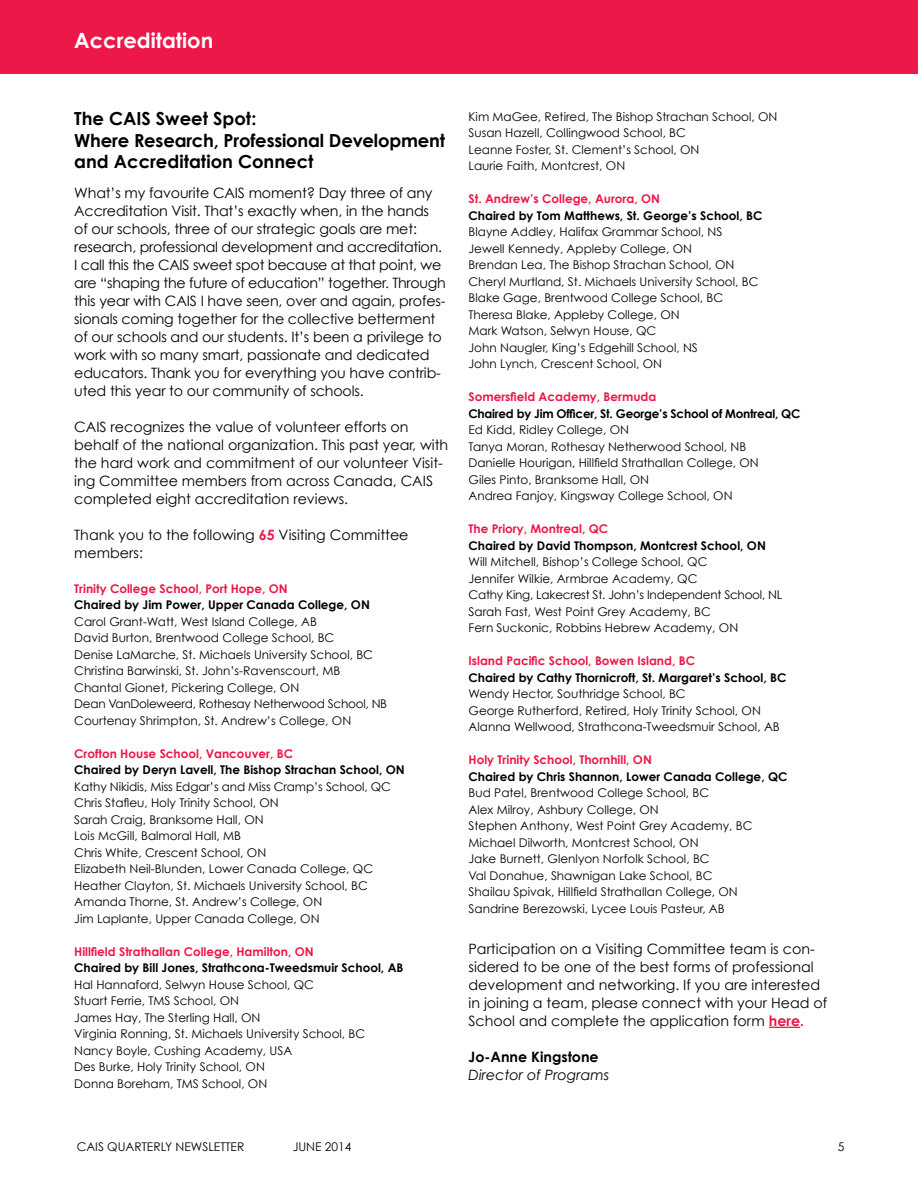
<style>
.page{position:relative;width:918px;height:1188px;background:#fff}
.page>*{position:absolute;margin:0;border:0;box-sizing:border-box;transform-origin:0 0}
.t1{font:700 21px "Century Gothic";color:#fff}
.t2{font:700 18px/21.6px "Century Gothic";letter-spacing:-.005em;color:#000}
.t3{font:14.25px/18px "Century Gothic";letter-spacing:-.01em;color:#000}
.t4{font:italic 14.25px "Century Gothic";color:#000}
.t5{font:700 14.25px "Century Gothic";color:#000}
.t6{font:12px/16.5px "Century Gothic";color:#000}
.t7{font:700 12px "Century Gothic";color:#000}
.t8{font:700 12px "Century Gothic";color:#ed1849}
.t9{font:700 12px "Century Gothic";letter-spacing:-.02em;color:#000}
.s1{font-weight:700;color:#ed1849}
</style>
<div class="page">
<hr style="left:769px;top:1027px;width:31px;height:1px;background:#ed1849">
<div style="left:0;top:0;width:918px;height:73px;background:#ed1849"></div>
<h1 class="t1" style="left:74px;top:27px;width:141px">Accreditation</h1>
<h2 class="t2" style="left:74px;top:107px;width:372px">The CAIS Sweet Spot:<br>Where Research, Professional Development and Accreditation Connect</h2>
<p class="t3" style="left:74px;top:184px;width:373px">What’s my favourite CAIS moment? Day three of any Accreditation Visit. That’s exactly when, in the hands of our schools, three of our strategic goals are met: research, professional development and accreditation.<br>I call this the CAIS sweet spot because at that point, we are “shaping the future of education” together. Through this year with CAIS I have seen, over and again, profes&shy;sionals coming together for the collective betterment of our schools and our students. It’s been a privilege to work with so many smart, passionate and dedicated educators. Thank you for everything you have contrib&shy;uted this year to our community of schools.</p>
<p class="t3" style="left:74px;top:418px;width:376px">CAIS recognizes the value of volunteer efforts on behalf of the national organization. This past year, with the hard work and commitment of our volunteer Visit&shy;ing Committee members from across Canada, CAIS completed eight accreditation reviews.</p>
<p class="t3" style="left:74px;top:526px;width:336px">Thank you to the following <span class="s1">65</span> Visiting Committee members:</p>
<p class="t8" style="left:74px;top:581px;width:215px">Trinity College School, Port Hope, ON</p>
<p class="t7" style="left:74px;top:597px;width:297px">Chaired by Jim Power, Upper Canada College, ON</p>
<p class="t6" style="left:74px;top:613px;width:314px">Carol Grant-Watt, West Island College, AB<br>David Burton, Brentwood College School, BC<br>Denise LaMarche, St. Michaels University School, BC Christina Barwinski, St. John’s-Ravenscourt, MB Chantal Gionet, Pickering College, ON<br>Dean VanDoleweerd, Rothesay Netherwood School, NB Courtenay Shrimpton, St. Andrew’s College, ON</p>
<p class="t8" style="left:74px;top:746px;width:220px">Crofton House School, Vancouver, BC</p>
<p class="t7" style="left:74px;top:762px;width:332px">Chaired by Deryn Lavell, The Bishop Strachan School, ON</p>
<p class="t6" style="left:74px;top:778px;width:318px">Kathy Nikidis, Miss Edgar’s and Miss Cramp’s School, QC Chris Stafleu, Holy Trinity School, ON<br>Sarah Craig, Branksome Hall, ON<br>Lois McGill, Balmoral Hall, MB<br>Chris White, Crescent School, ON<br>Elizabeth Neil-Blunden, Lower Canada College, QC Heather Clayton, St. Michaels University School, BC Amanda Thorne, St. Andrew’s College, ON<br>Jim Laplante, Upper Canada College, ON</p>
<p class="t8" style="left:74px;top:944px;width:241px">Hillfield Strathallan College, Hamilton, ON</p>
<p class="t7" style="left:74px;top:960px;width:331px">Chaired by Bill Jones, Strathcona-Tweedsmuir School, AB</p>
<p class="t6" style="left:74px;top:976px;width:293px">Hal Hannaford, Selwyn House School, QC<br>Stuart Ferrie, TMS School, ON<br>James Hay, The Sterling Hall, ON<br>Virginia Ronning, St. Michaels University School, BC Nancy Boyle, Cushing Academy, USA<br>Des Burke, Holy Trinity School, ON<br>Donna Boreham, TMS School, ON</p>
<p class="t6" style="left:469px;top:108px;width:310px">Kim MaGee, Retired, The Bishop Strachan School, ON Susan Hazell, Collingwood School, BC<br>Leanne Foster, St. Clement’s School, ON<br>Laurie Faith, Montcrest, ON</p>
<p class="t8" style="left:469px;top:191px;width:193px">St. Andrew’s College, Aurora, ON</p>
<p class="t7" style="left:469px;top:208px;width:295px">Chaired by Tom Matthews, St. George’s School, BC</p>
<p class="t6" style="left:469px;top:223px;width:292px">Blayne Addley, Halifax Grammar School, NS Jewell Kennedy, Appleby College, ON<br>Brendan Lea, The Bishop Strachan School, ON Cheryl Murtland, St. Michaels University School, BC Blake Gage, Brentwood College School, BC Theresa Blake, Appleby College, ON<br>Mark Watson, Selwyn House, QC<br>John Naugler, King’s Edgehill School, NS<br>John Lynch, Crescent School, ON</p>
<p class="t8" style="left:469px;top:389px;width:189px">Somersfield Academy, Bermuda</p>
<p class="t9" style="left:469px;top:406px;width:333px">Chaired by Jim Officer, St. George’s School of Montreal, QC</p>
<p class="t6" style="left:469px;top:421px;width:292px">Ed Kidd, Ridley College, ON<br>Tanya Moran, Rothesay Netherwood School, NB Danielle Hourigan, Hillfield Strathallan College, ON Giles Pinto, Branksome Hall, ON<br>Andrea Fanjoy, Kingsway College School, ON</p>
<p class="t8" style="left:469px;top:521px;width:141px">The Priory, Montreal, QC</p>
<p class="t7" style="left:469px;top:538px;width:299px">Chaired by David Thompson, Montcrest School, ON</p>
<p class="t6" style="left:469px;top:553px;width:315px">Will Mitchell, Bishop’s College School, QC<br>Jennifer Wilkie, Armbrae Academy, QC<br>Cathy King, Lakecrest St. John’s Independent School, NL Sarah Fast, West Point Grey Academy, BC<br>Fern Suckonic, Robbins Hebrew Academy, ON</p>
<p class="t8" style="left:469px;top:653px;width:228px">Island Pacific School, Bowen Island, BC</p>
<p class="t7" style="left:469px;top:670px;width:319px">Chaired by Cathy Thornicroft, St. Margaret’s School, BC</p>
<p class="t6" style="left:469px;top:685px;width:313px">Wendy Hector, Southridge School, BC<br>George Rutherford, Retired, Holy Trinity School, ON<br>Alanna Wellwood, Strathcona-Tweedsmuir School, AB</p>
<p class="t8" style="left:469px;top:752px;width:185px">Holy Trinity School, Thornhill, ON</p>
<p class="t7" style="left:469px;top:769px;width:320px">Chaired by Chris Shannon, Lower Canada College, QC</p>
<p class="t6" style="left:469px;top:784px;width:285px">Bud Patel, Brentwood College School, BC<br>Alex Milroy, Ashbury College, ON<br>Stephen Anthony, West Point Grey Academy, BC Michael Dilworth, Montcrest School, ON<br>Jake Burnett, Glenlyon Norfolk School, BC<br>Val Donahue, Shawnigan Lake School, BC Shailau Spivak, Hillfield Strathallan College, ON Sandrine Berezowski, Lycee Louis Pasteur, AB</p>
<p class="t3" style="left:469px;top:940px;width:360px">Participation on a Visiting Committee team is con&shy;sidered to be one of the best forms of professional development and networking. If you are interested in joining a team, please connect with your Head of School and complete the application form <span class="s1">here.</span></p>
<p class="t5" style="left:469px;top:1048px;width:132px">Jo-Anne Kingstone</p>
<p class="t4" style="left:469px;top:1066px;width:142px">Director of Programs</p>
<p class="t6" style="left:77px;top:1139px;width:169px">CAIS QUARTERLY NEWSLETTER</p>
<p class="t6" style="left:293px;top:1139px;width:60px">JUNE 2014</p>
<p class="t6" style="left:838px;top:1139px;width:8px">5</p>
</div>
